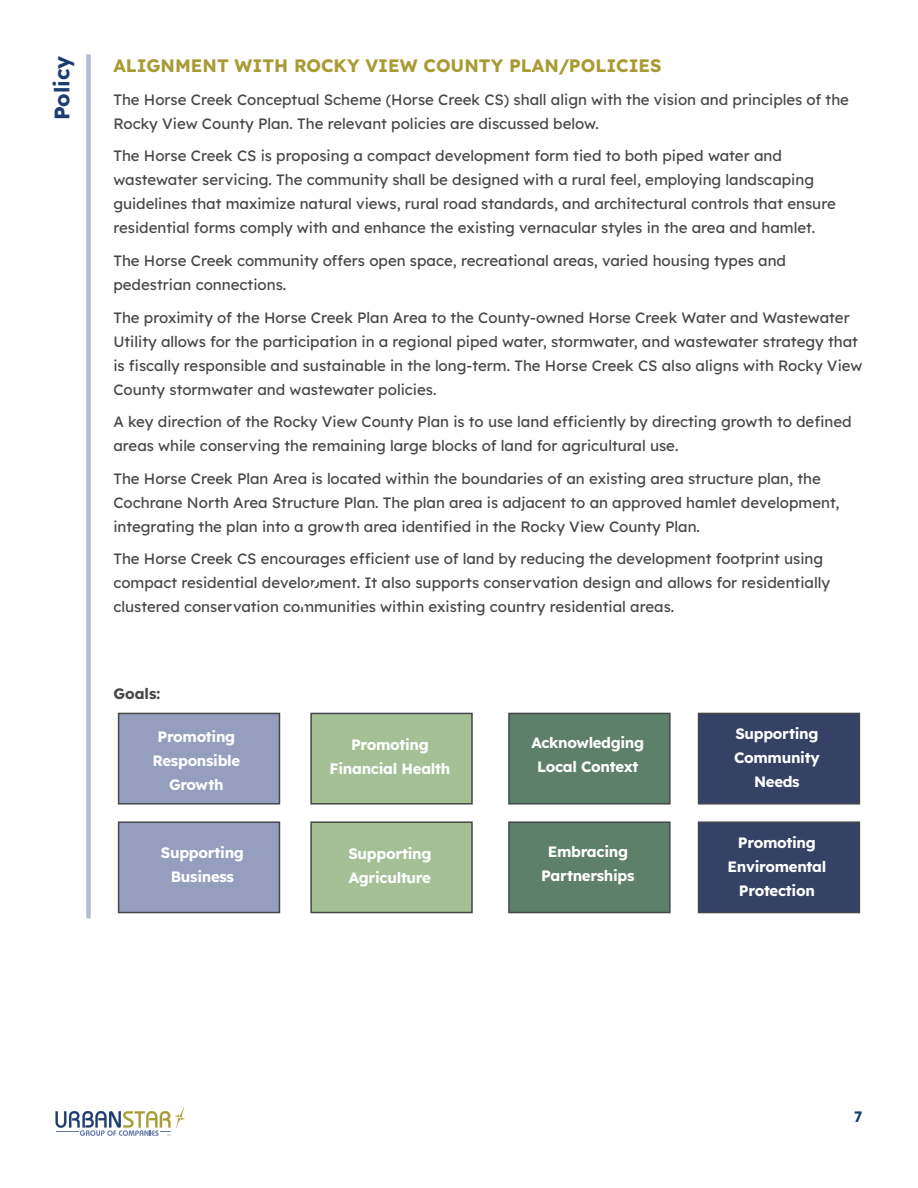
<style>
.page{position:relative;width:918px;height:1188px;background:#fff}
.page>*{position:absolute;margin:0;border:0;box-sizing:border-box;transform-origin:0 0}
.H4___Blue_Paragraph_Headers{font:21px "Lexend";color:#1d3d70}
.H3___Yellow_Caps_Left_Align{font:18px "Lexend";color:#a99b33}
.Paragraph___Grey{font:15px/24px "Lexend";color:#454749}
.H2___White_18_pt{font:15px/24px "Lexend";letter-spacing:-.02em;color:#fff;text-align:center}
.t1{font:15px "Lexend";color:#1d3d70}
</style>
<div class="page">
<div style="left:86px;top:54px;width:5px;height:864px;background:#b2bcd2"></div>
<div style="left:118px;top:713px;width:162px;height:92px;background:#959ebe;border:2px solid #454749"></div>
<div style="left:310px;top:713px;width:163px;height:92px;background:#a5c095;border:2px solid #454749"></div>
<div style="left:508px;top:713px;width:163px;height:92px;background:#5c806a;border:2px solid #454749"></div>
<div style="left:698px;top:713px;width:162px;height:92px;background:#354165;border:2px solid #454749"></div>
<div style="left:118px;top:821px;width:162px;height:92px;background:#959ebe;border:2px solid #454749"></div>
<div style="left:310px;top:821px;width:163px;height:92px;background:#a5c095;border:2px solid #454749"></div>
<div style="left:508px;top:821px;width:163px;height:92px;background:#5c806a;border:2px solid #454749"></div>
<div style="left:698px;top:821px;width:162px;height:92px;background:#354165;border:2px solid #454749"></div>
<svg style="left:56px;top:1107px;width:129px;height:29px"></svg>
<p class="H4___Blue_Paragraph_Headers" style="left:47px;top:120px;width:66px;rotate:-90deg">Policy</p>
<p class="H3___Yellow_Caps_Left_Align" style="left:113px;top:53px;width:550px">ALIGNMENT WITH ROCKY VIEW COUNTY PLAN/POLICIES</p>
<p class="Paragraph___Grey" style="left:113px;top:86px;width:737px">The Horse Creek Conceptual Scheme (Horse Creek CS) shall align with the vision and principles of the<br>Rocky View County Plan. The relevant policies are discussed below.</p>
<p class="Paragraph___Grey" style="left:113px;top:143px;width:724px">The Horse Creek CS is proposing a compact development form tied to both piped water and wastewater servicing. The community shall be designed with a rural feel, employing landscaping guidelines that maximize natural views, rural road standards, and architectural controls that ensure residential forms comply with and enhance the existing vernacular styles in the area and hamlet.</p>
<p class="Paragraph___Grey" style="left:113px;top:248px;width:674px">The Horse Creek community offers open space, recreational areas, varied housing types and pedestrian connections.</p>
<p class="Paragraph___Grey" style="left:113px;top:304px;width:751px">The proximity of the Horse Creek Plan Area to the County-owned Horse Creek Water and Wastewater Utility allows for the participation in a regional piped water, stormwater, and wastewater strategy that is fiscally responsible and sustainable in the long-term. The Horse Creek CS also aligns with Rocky View County stormwater and wastewater policies.</p>
<p class="Paragraph___Grey" style="left:113px;top:409px;width:740px">A key direction of the Rocky View County Plan is to use land efficiently by directing growth to defined areas while conserving the remaining large blocks of land for agricultural use.</p>
<p class="Paragraph___Grey" style="left:113px;top:466px;width:728px">The Horse Creek Plan Area is located within the boundaries of an existing area structure plan, the<br>Cochrane North Area Structure Plan. The plan area is adjacent to an approved hamlet development, integrating the plan into a growth area identified in the Rocky View County Plan.</p>
<p class="Paragraph___Grey" style="left:113px;top:546px;width:718px">The Horse Creek CS encourages efficient use of land by reducing the development footprint using compact residential development. It also supports conservation design and allows for residentially clustered conservation communities within existing country residential areas.</p>
<p class="Paragraph___Grey" style="left:113px;top:681px;width:49px">Goals:</p>
<p class="H2___White_18_pt" style="left:153px;top:724px;width:89px">Promoting<br>Responsible<br>Growth</p>
<p class="H2___White_18_pt" style="left:330px;top:732px;width:122px">Promoting<br>Financial Health</p>
<p class="H2___White_18_pt" style="left:532px;top:730px;width:114px">Acknowledging<br>Local Context</p>
<p class="H2___White_18_pt" style="left:734px;top:721px;width:87px">Supporting<br>Community<br>Needs</p>
<p class="H2___White_18_pt" style="left:161px;top:839px;width:85px">Supporting<br>Business</p>
<p class="H2___White_18_pt" style="left:348px;top:840px;width:85px;text-align:left">Supporting<br>Agriculture</p>
<p class="H2___White_18_pt" style="left:541px;top:839px;width:95px">Embracing<br>Partnerships</p>
<p class="H2___White_18_pt" style="left:728px;top:830px;width:100px">Promoting<br>Enviromental<br>Protection</p>
<p class="t1" style="left:854px;top:1106px;width:10px">7</p>
</div>
